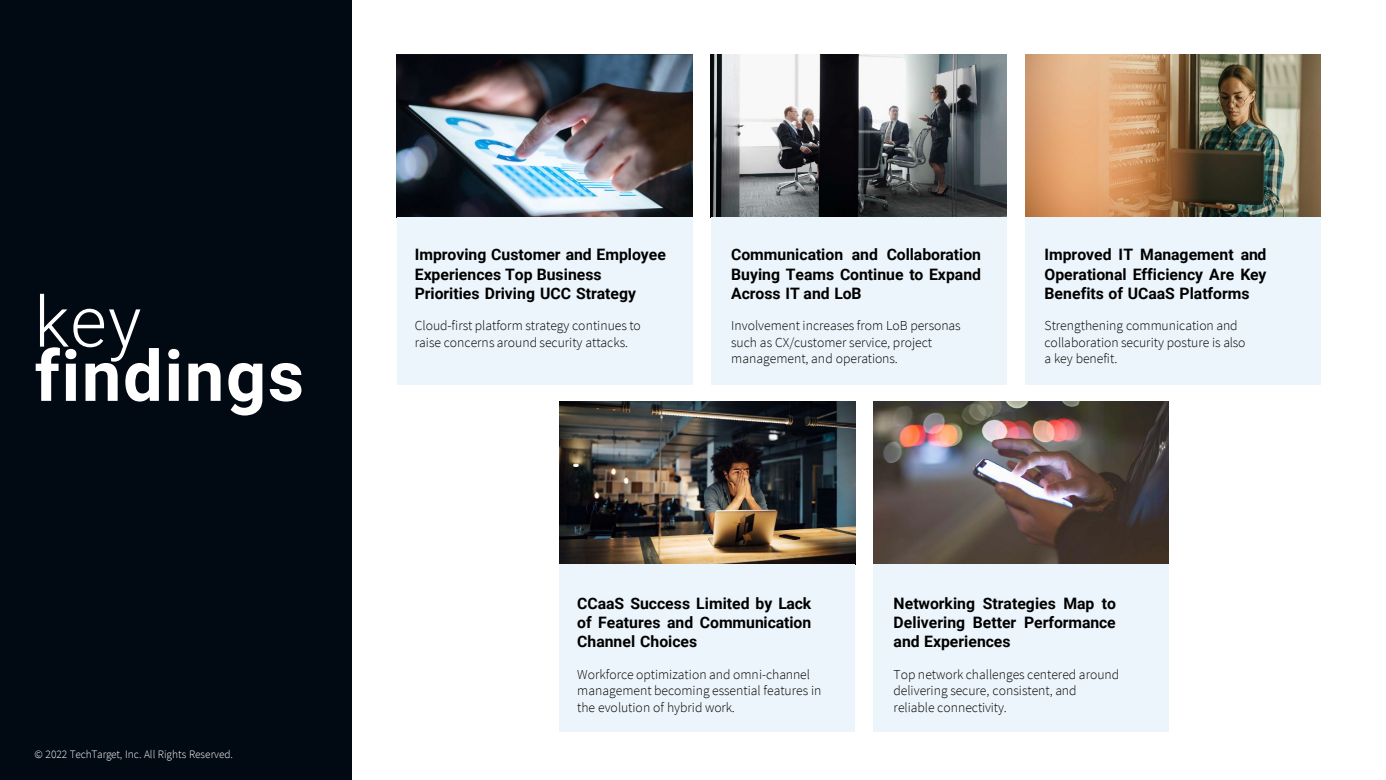
<style>
.page{position:relative;width:1386px;height:780px;background:#fff}
.page>*{position:absolute;margin:0;border:0;box-sizing:border-box;transform-origin:0 0}
.t1{font:700 70.35px "Roboto";letter-spacing:.025em;color:#fff}
.t2{font:300 70.35px "Roboto";color:#fff}
.t3{font:700 15.75px/19.4px "Roboto";color:#000;text-align:justify}
.t4{font:300 13.65px/16.4px "Source Sans Pro";letter-spacing:-.005em;color:#000}
.t5{font:300 11.38px "Source Sans Pro";letter-spacing:-.005em;color:#fff}
</style>
<div class="page">
<div style="left:0;top:0;width:351px;height:779px;background:#010913"></div>
<img style="left:397px;top:54px;width:295px;height:163px">
<div style="left:397px;top:217px;width:295px;height:167px;background:#ecf5fb"></div>
<img style="left:559px;top:401px;width:295px;height:163px">
<div style="left:559px;top:564px;width:296px;height:167px;background:#ecf5fb"></div>
<img style="left:710px;top:54px;width:296px;height:163px">
<div style="left:710px;top:217px;width:296px;height:167px;background:#ecf5fb"></div>
<img style="left:873px;top:401px;width:295px;height:163px">
<div style="left:873px;top:564px;width:295px;height:167px;background:#ecf5fb"></div>
<img style="left:1025px;top:54px;width:295px;height:163px">
<div style="left:1025px;top:217px;width:295px;height:167px;background:#ecf5fb"></div>
<p class="t2" style="left:35px;top:272px;width:108px">key</p>
<p class="t1" style="left:35px;top:326px;width:271px">findings</p>
<p class="t5" style="left:35px;top:746px;width:200px">© 2022 TechTarget, Inc. All Rights Reserved.</p>
<p class="t3" style="left:415px;top:244px;width:253px;text-align:left">Improving Customer and Employee<br>Experiences Top Business<br>Priorities Driving UCC Strategy</p>
<p class="t4" style="left:415px;top:317px;width:227px">Cloud-first platform strategy continues to raise concerns around security attacks.</p>
<p class="t3" style="left:731px;top:244px;width:251px">Communication and Collaboration Buying Teams Continue to Expand Across IT and LoB</p>
<p class="t4" style="left:731px;top:317px;width:231px">Involvement increases from LoB personas such as CX/customer service, project management, and operations.</p>
<p class="t3" style="left:1044px;top:244px;width:223px">Improved IT Management and Operational Efficiency Are Key Benefits of UCaaS Platforms</p>
<p class="t4" style="left:1044px;top:317px;width:202px">Strengthening communication and collaboration security posture is also a key benefit.</p>
<p class="t3" style="left:577px;top:592px;width:235px">CCaaS Success Limited by Lack of Features and Communication Channel Choices</p>
<p class="t4" style="left:577px;top:665px;width:246px">Workforce optimization and omni-channel management becoming essential features in the evolution of hybrid work.</p>
<p class="t3" style="left:893px;top:592px;width:224px">Networking Strategies Map to Delivering Better Performance and Experiences</p>
<p class="t4" style="left:893px;top:665px;width:227px">Top network challenges centered around delivering secure, consistent, and reliable connectivity.</p>
</div>
